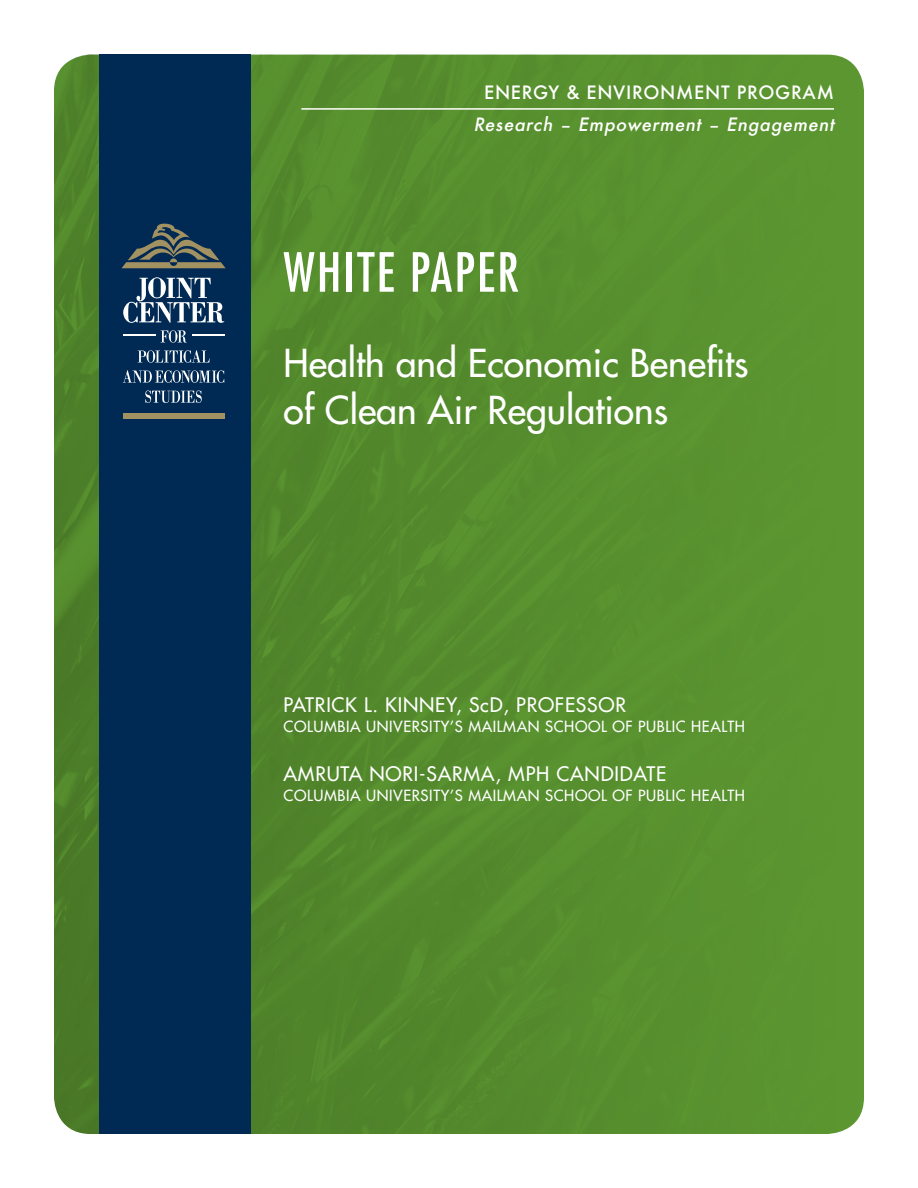
<style>
.page{position:relative;width:918px;height:1188px;background:#fff}
.page>*{position:absolute;margin:0;border:0;box-sizing:border-box;transform-origin:0 0}
.t1{font:condensed 52.5px "Futura";letter-spacing:.04em;color:#fff}
.t2{font:37.5px/46.5px "Futura";color:#fff}
.t3{font:19.5px "Futura";letter-spacing:.04em;color:#fff}
.t4{font:italic 500 18px "Futura";letter-spacing:-.195em;color:#fff}
.t5{font:500 18px "Futura";letter-spacing:.04em;color:#fff}
.t6{font:15px "Futura";letter-spacing:.04em;color:#fff}
</style>
<div class="page">
<img style="left:54px;top:54px;width:810px;height:1080px">
<hr style="left:301px;top:108px;width:533px;height:2px;background:#fff">
<div style="left:99px;top:54px;width:151px;height:1080px;background:#002a54"></div>
<svg style="left:122px;top:223px;width:104px;height:45px"></svg>
<svg style="left:123px;top:277px;width:101px;height:46px"></svg>
<svg style="left:161px;top:330px;width:26px;height:13px"></svg>
<svg style="left:145px;top:390px;width:57px;height:13px"></svg>
<svg style="left:138px;top:350px;width:72px;height:13px"></svg>
<hr style="left:123px;top:334px;width:32px;height:2px;background:#fff">
<hr style="left:192px;top:334px;width:32px;height:2px;background:#fff">
<svg style="left:123px;top:370px;width:101px;height:13px"></svg>
<div style="left:123px;top:413px;width:101px;height:5px;background:#a29161"></div>
<p class="t5" style="left:484px;top:80px;width:351px">ENERGY &amp; ENVIRONMENT PROGRAM</p>
<h4 class="t4" style="left:473px;top:112px;width:366px">research – Empowerment – Engagement</h4>
<h1 class="t1" style="left:284px;top:241px;width:237px">WHITE PAPER</h1>
<h1 class="t2" style="left:284px;top:340px;width:467px">HEALTH AND ECONOMIC BENEFITS<br>OF CLEAN AIR REGULATIONS</h1>
<p class="t3" style="left:284px;top:693px;width:344px">PATRICK L. KINNEY, SCD, PROFESSOR</p>
<p class="t6" style="left:284px;top:717px;width:463px">COLUMBIA UNIVERSITY’S MAILMAN SCHOOL OF PUBLIC HEALTH</p>
<p class="t3" style="left:284px;top:761px;width:384px">AMRUTA NORI-SARMA, MPH CANDIDATE</p>
<p class="t6" style="left:284px;top:786px;width:463px">COLUMBIA UNIVERSITY’S MAILMAN SCHOOL OF PUBLIC HEALTH</p>
</div>
